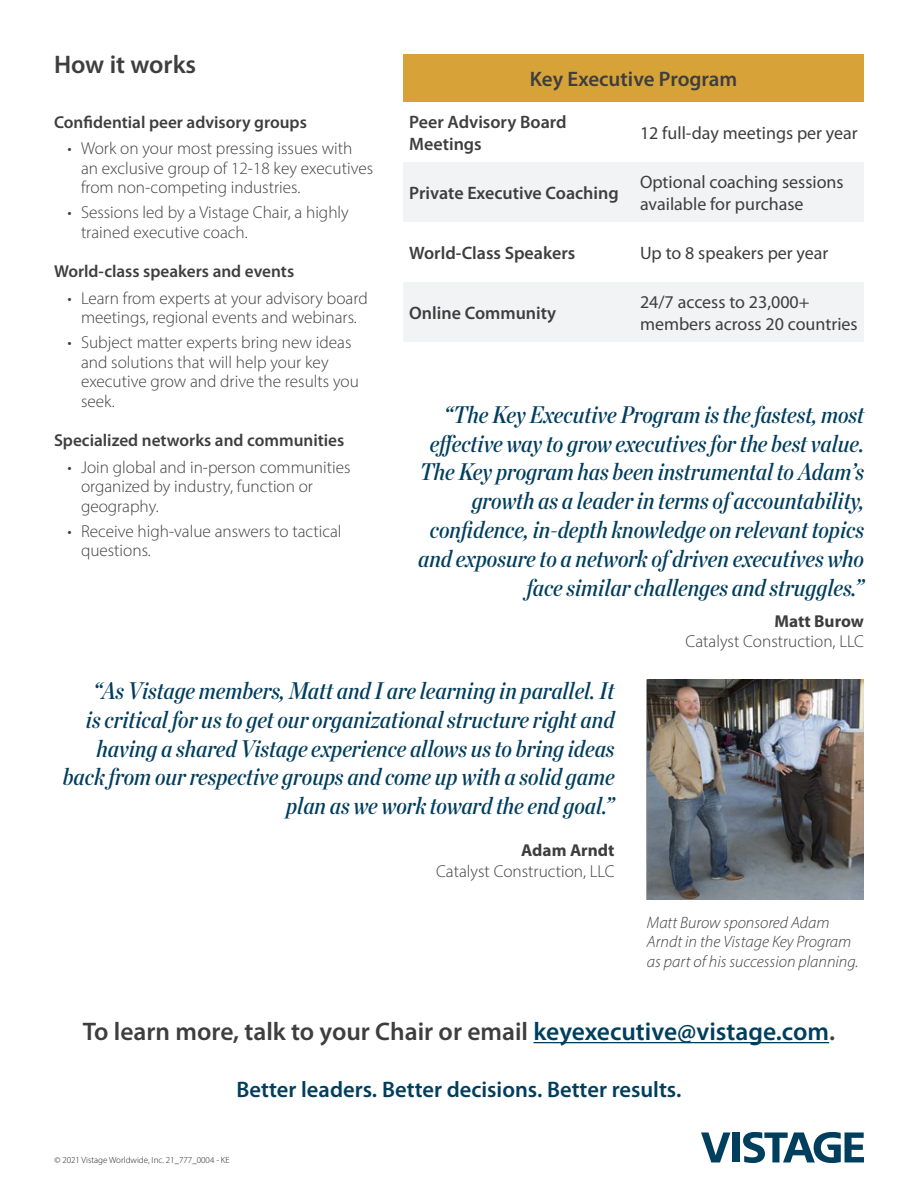
<style>
.page{position:relative;width:918px;height:1188px;background:#fff}
.page>*{position:absolute;margin:0;border:0;box-sizing:border-box;transform-origin:0 0}
.Sub_Head{font:600 25.5px "Myriad Pro";color:#3e3e3f}
.t1{font:italic 24px/28.8px "Chronicle Disp Cond Semi";color:#003e5e;text-align:right}
.t2{font:600 22.5px "Myriad Pro";color:#003e5e}
.t3{font:600 21px "Myriad Pro";color:#3e3e3f}
.t4{font:18px/21.6px "Myriad Pro";color:#3e3e3f}
.t5{font:600 18px/21.6px "Myriad Pro";color:#3e3e3f}
.t6{font:300 17.25px/19.5px "Myriad Pro";color:#3e3e3f}
.Bulleted_List_Subcat{font:600 17.25px "Myriad Pro";color:#3e3e3f}
.t7{font:700 17.25px "Myriad Pro";color:#3e3e3f}
.Bulleted_List{font:italic 300 16.5px/19.5px "Myriad Pro";color:#3e3e3f}
.t8{font:300 9px "Myriad Pro";color:#231f20}
.s1{color:#003e5e}
</style>
<div class="page">
<div style="left:403px;top:54px;width:461px;height:48px;background:#d7a339"></div>
<div style="left:403px;top:162px;width:231px;height:60px;background:#f2f3f4"></div>
<div style="left:634px;top:162px;width:230px;height:60px;background:#f2f3f4"></div>
<div style="left:403px;top:282px;width:461px;height:60px;background:#f2f3f4"></div>
<svg style="left:701px;top:1132px;width:29px;height:30px"></svg>
<div style="left:732px;top:1132px;width:7px;height:30px;background:#003e5e"></div>
<svg style="left:743px;top:1132px;width:121px;height:31px"></svg>
<hr style="left:533px;top:1042px;width:296px;height:1px;background:#003e5e">
<img style="left:647px;top:680px;width:217px;height:220px">
<p class="Sub_Head" style="left:54px;top:48px;width:144px">How it works</p>
<p class="Bulleted_List_Subcat" style="left:54px;top:111px;width:254px">Confidential peer advisory groups</p>
<p class="t6" style="left:81px;top:138px;width:294px;text-indent:-14px">• Work on your most pressing issues with an exclusive group of 12-18 key executives from non-competing industries.</p>
<p class="t6" style="left:81px;top:202px;width:269px;text-indent:-14px">• Sessions led by a Vistage Chair, a highly trained executive coach.</p>
<p class="Bulleted_List_Subcat" style="left:54px;top:261px;width:242px">World-class speakers and events</p>
<p class="t6" style="left:68px;top:288px;width:302px;text-align:center">• Learn from experts at your advisory board meetings, regional events and webinars.</p>
<p class="t6" style="left:81px;top:332px;width:279px;text-indent:-14px">• Subject matter experts bring new ideas and solutions that will help your key executive grow and drive the results you seek.</p>
<p class="Bulleted_List_Subcat" style="left:54px;top:430px;width:292px">Specialized networks and communities</p>
<p class="t6" style="left:81px;top:457px;width:271px;text-indent:-14px">• Join global and in-person communities organized by industry, function or geography.</p>
<p class="t6" style="left:81px;top:521px;width:262px;text-indent:-14px">• Receive high-value answers to tactical questions.</p>
<p class="t3" style="left:530px;top:65px;width:209px">Key Executive Program</p>
<p class="t5" style="left:409px;top:111px;width:159px">Peer Advisory Board<br>Meetings</p>
<p class="t4" style="left:640px;top:122px;width:219px">12 full-day meetings per year</p>
<p class="t5" style="left:409px;top:181px;width:211px">Private Executive Coaching</p>
<p class="t4" style="left:640px;top:171px;width:205px">Optional coaching sessions available for purchase</p>
<p class="t5" style="left:409px;top:241px;width:168px">World-Class Speakers</p>
<p class="t4" style="left:640px;top:242px;width:190px">Up to 8 speakers per year</p>
<p class="t5" style="left:409px;top:301px;width:149px">Online Community</p>
<p class="t4" style="left:640px;top:291px;width:219px">24/7 access to 23,000+ members across 20 countries</p>
<p class="t1" style="left:418px;top:398px;width:447px">“The Key Executive Program is the fastest, most effective way to grow executives for the best value.<br>The Key program has been instrumental to Adam’s growth as a leader in terms of accountability, confidence, in-depth knowledge on relevant topics and exposure to a network of driven executives who face similar challenges and struggles.”</p>
<p class="t7" style="left:774px;top:610px;width:91px">Matt Burow</p>
<p class="t6" style="left:686px;top:632px;width:180px">Catalyst Construction, LLC</p>
<p class="t1" style="left:63px;top:674px;width:553px">“As Vistage members, Matt and I are learning in parallel. It<br>is critical for us to get our organizational structure right and having a shared Vistage experience allows us to bring ideas back from our respective groups and come up with a solid game plan as we work toward the end goal.”</p>
<p class="t7" style="left:521px;top:839px;width:95px">Adam Arndt</p>
<p class="t6" style="left:436px;top:861px;width:180px">Catalyst Construction, LLC</p>
<p class="Bulleted_List" style="left:647px;top:912px;width:213px">Matt Burow sponsored Adam<br>Arndt in the Vistage Key Program as part of his succession planning.</p>
<p class="Sub_Head" style="left:83px;top:1015px;width:754px">To learn more, talk to your Chair or email <span class="s1">keyexecutive@vistage.com</span>.</p>
<p class="t2" style="left:237px;top:1075px;width:446px">Better leaders. Better decisions. Better results.</p>
<p class="t8" style="left:54px;top:1155px;width:177px">© 2021 Vistage Worldwide, Inc. 21_777_0004 - KE</p>
</div>
